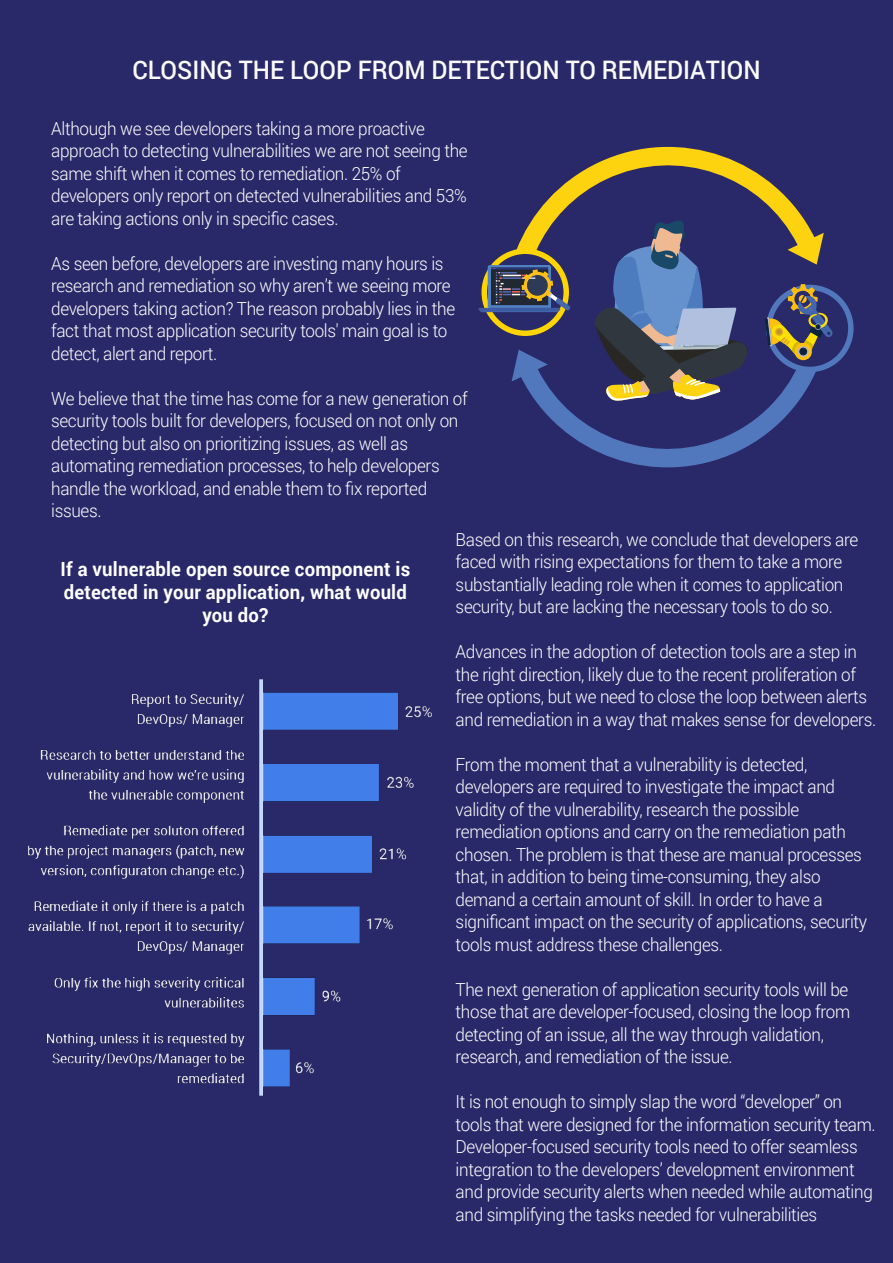
<style>
.page{position:relative;width:893px;height:1263px;background:#292969}
.page>*{position:absolute;margin:0;border:0;box-sizing:border-box;transform-origin:0 0}
.t1{font:500 25.5px "Roboto";color:#fafafa;scale:.95 1}
.t2{font:700 19.5px/23.4px "Roboto";letter-spacing:.01em;color:#fff;text-align:center;scale:.95 1}
.t3{font:300 18px/22.5px "Roboto";letter-spacing:-.02em;color:#fff;scale:.95 1}
</style>
<div class="page">
<svg style="left:769px;top:287px;width:82px;height:82px"></svg>
<div style="left:766px;top:285px;width:87px;height:87px;border:5px solid #5178bc;border-radius:50%"></div>
<svg style="left:479px;top:125px;width:354px;height:365px;background:#43456c"></svg>
<img style="left:0;top:670px;width:473px;height:440px">
<h1 class="t1" style="left:133px;top:52px;width:663px">CLOSING THE LOOP FROM DETECTION TO REMEDIATION</h1>
<p class="t3" style="left:51px;top:116px;width:440px">Although we see developers taking a more proactive approach to detecting vulnerabilities we are not seeing the same shift when it comes to remediation. 25% of developers only report on detected vulnerabilities and 53% are taking actions only in specific cases.</p>
<p class="t3" style="left:51px;top:251px;width:427px">As seen before, developers are investing many hours is research and remediation so why aren’t we seeing more developers taking action? The reason probably lies in the fact that most application security tools' main goal is to detect, alert and report.</p>
<p class="t3" style="left:51px;top:386px;width:440px">We believe that the time has come for a new generation of security tools built for developers, focused on not only on detecting but also on prioritizing issues, as well as automating remediation processes, to help developers handle the workload, and enable them to fix reported issues.</p>
<p class="t2" style="left:61px;top:556px;width:370px">If a vulnerable open source component is detected in your application, what would you do?</p>
<p class="t3" style="left:456px;top:527px;width:425px">Based on this research, we conclude that developers are faced with rising expectations for them to take a more substantially leading role when it comes to application security, but are lacking the necessary tools to do so.</p>
<p class="t3" style="left:456px;top:640px;width:444px">Advances in the adoption of detection tools are a step in the right direction, likely due to the recent proliferation of free options, but we need to close the loop between alerts and remediation in a way that makes sense for developers.</p>
<p class="t3" style="left:456px;top:752px;width:435px">From the moment that a vulnerability is detected, developers are required to investigate the impact and validity of the vulnerability, research the possible remediation options and carry on the remediation path chosen. The problem is that these are manual processes that, in addition to being time-consuming, they also demand a certain amount of skill. In order to have a significant impact on the security of applications, security tools must address these challenges.</p>
<p class="t3" style="left:456px;top:977px;width:417px">The next generation of application security tools will be those that are developer-focused, closing the loop from detecting of an issue, all the way through validation, research, and remediation of the issue.</p>
<p class="t3" style="left:456px;top:1090px;width:444px">It is not enough to simply slap the word “developer” on tools that were designed for the information security team.<br>Developer-focused security tools need to offer seamless integration to the developers’ development environment and provide security alerts when needed while automating and simplifying the tasks needed for vulnerabilities</p>
</div>
